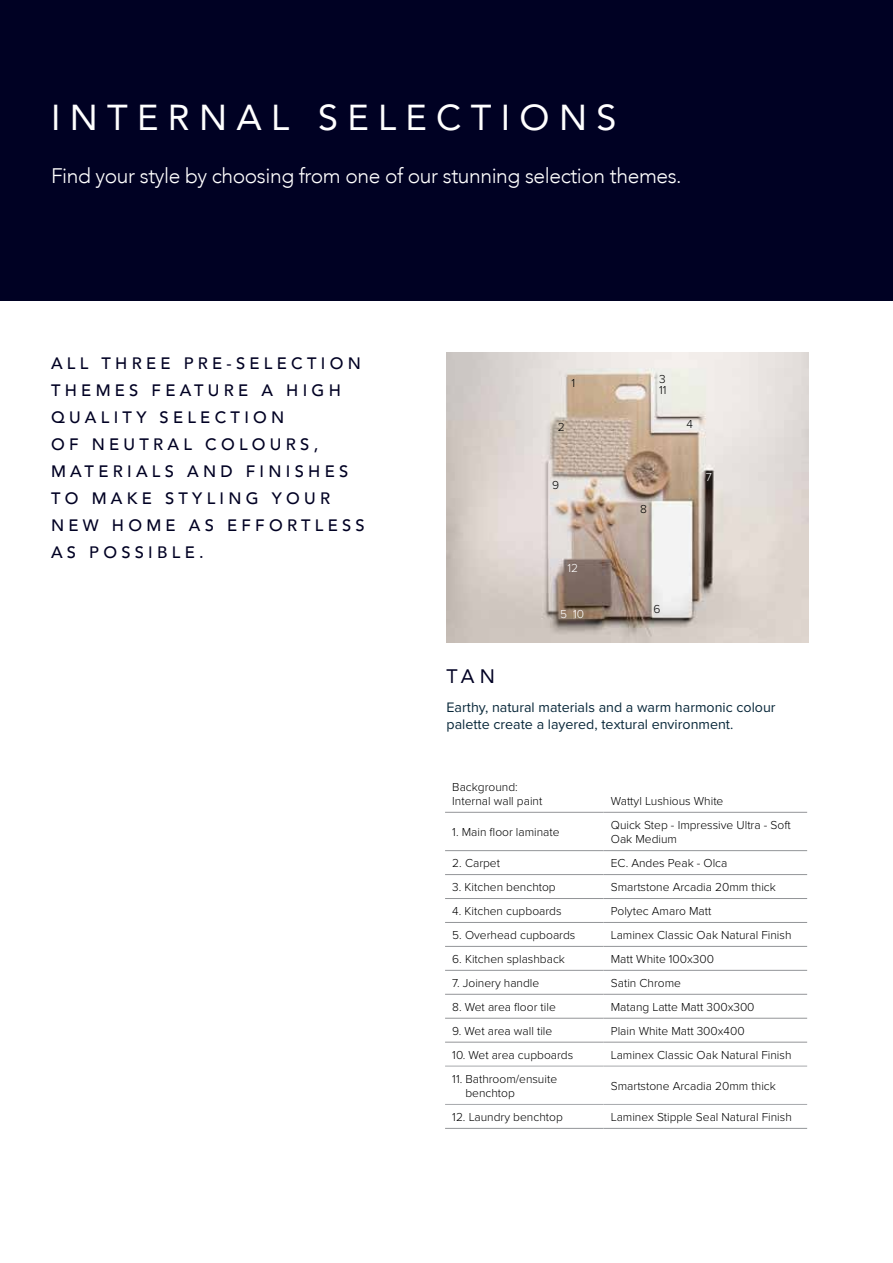
<style>
.page{position:relative;width:893px;height:1263px;background:#fff}
.page>*{position:absolute;margin:0;border:0;box-sizing:border-box;transform-origin:0 0}
.t1{font:36px "Avenir";letter-spacing:.26em;color:#fff}
.t2{font:300 21px "Avenir";letter-spacing:-.02em;color:#fff}
.t3{font:19.5px "Avenir";color:#000123}
.t4{font:500 16.5px/27px "Avenir";letter-spacing:.26em;color:#000123}
.t5{font:14.25px/16.5px "Proxima Nova";color:#09283a}
.t6{font:300 12px/14.4px "Proxima Nova";color:#000}
.t7{font:300 12px "Proxima Nova";color:#fff}
</style>
<div class="page">
<img style="left:446px;top:353px;width:362px;height:289px">
<hr style="left:445px;top:850px;width:159px;height:1px;background:#939598">
<hr style="left:604px;top:850px;width:203px;height:1px;background:#939598">
<hr style="left:445px;top:874px;width:159px;height:1px;background:#939598">
<hr style="left:604px;top:874px;width:203px;height:1px;background:#939598">
<hr style="left:445px;top:898px;width:159px;height:1px;background:#939598">
<hr style="left:604px;top:898px;width:203px;height:1px;background:#939598">
<hr style="left:445px;top:922px;width:159px;height:1px;background:#939598">
<hr style="left:604px;top:922px;width:203px;height:1px;background:#939598">
<hr style="left:445px;top:946px;width:159px;height:1px;background:#939598">
<hr style="left:604px;top:946px;width:203px;height:1px;background:#939598">
<hr style="left:445px;top:970px;width:159px;height:1px;background:#939598">
<hr style="left:604px;top:970px;width:203px;height:1px;background:#939598">
<hr style="left:445px;top:994px;width:159px;height:1px;background:#939598">
<hr style="left:604px;top:994px;width:203px;height:1px;background:#939598">
<hr style="left:445px;top:1018px;width:159px;height:1px;background:#939598">
<hr style="left:604px;top:1018px;width:203px;height:1px;background:#939598">
<hr style="left:445px;top:1042px;width:159px;height:1px;background:#939598">
<hr style="left:604px;top:1042px;width:203px;height:1px;background:#939598">
<hr style="left:445px;top:1128px;width:159px;height:1px;background:#939598">
<hr style="left:604px;top:1128px;width:203px;height:1px;background:#939598">
<hr style="left:445px;top:812px;width:159px;height:1px;background:#939598">
<hr style="left:604px;top:812px;width:203px;height:1px;background:#939598">
<hr style="left:445px;top:1066px;width:159px;height:1px;background:#a7a9ac">
<hr style="left:604px;top:1066px;width:203px;height:1px;background:#a7a9ac">
<hr style="left:445px;top:1104px;width:159px;height:1px;background:#a7a9ac">
<hr style="left:604px;top:1104px;width:203px;height:1px;background:#a7a9ac">
<div style="left:0;top:0;width:893px;height:300px;background:#000123"></div>
<h1 class="t1" style="left:51px;top:88px;width:567px">INTERNAL SELECTIONS</h1>
<h2 class="t2" style="left:51px;top:163px;width:632px">Find your style by choosing from one of our stunning selection themes.</h2>
<h3 class="t4" style="left:51px;top:349px;width:315px">ALL THREE PRE-SELECTION<br>THEMES FEATURE A HIGH<br>QUALITY SELECTION<br>OF NEUTRAL COLOURS,<br>MATERIALS AND FINISHES<br>TO MAKE STYLING YOUR<br>NEW HOME AS EFFORTLESS<br>AS POSSIBLE.</h3>
<p class="t6" style="left:571px;top:376px;width:5px">1</p>
<p class="t6" style="left:659px;top:375px;width:9px;line-height:10.5px">3<br>11</p>
<p class="t6" style="left:558px;top:420px;width:8px">2</p>
<p class="t6" style="left:686px;top:417px;width:8px">4</p>
<p class="t6" style="left:552px;top:478px;width:9px">9</p>
<p class="t6" style="left:640px;top:502px;width:8px">8</p>
<p class="t7" style="left:706px;top:470px;width:8px">7</p>
<p class="t7" style="left:568px;top:561px;width:12px">12</p>
<p class="t7" style="left:560px;top:607px;width:26px">5 10</p>
<p class="t6" style="left:654px;top:602px;width:9px">6</p>
<h3 class="t3" style="left:446px;top:660px;width:50px">TAN</h3>
<p class="t5" style="left:446px;top:700px;width:331px">Earthy, natural materials and a warm harmonic colour palette create a layered, textural environment.</p>
<p class="t6" style="left:452px;top:780px;width:92px">Background:<br>Internal wall paint</p>
<p class="t6" style="left:611px;top:794px;width:114px">Wattyl Lushious White</p>
<p class="t6" style="left:452px;top:825px;width:109px">1. Main floor laminate</p>
<p class="t6" style="left:611px;top:818px;width:181px">Quick Step - Impressive Ultra - Soft<br>Oak Medium</p>
<p class="t6" style="left:452px;top:856px;width:49px">2. Carpet</p>
<p class="t6" style="left:611px;top:856px;width:118px">EC. Andes Peak - Olca</p>
<p class="t6" style="left:452px;top:880px;width:105px">3. Kitchen benchtop</p>
<p class="t6" style="left:611px;top:880px;width:167px">Smartstone Arcadia 20mm thick</p>
<p class="t6" style="left:452px;top:904px;width:111px">4. Kitchen cupboards</p>
<p class="t6" style="left:611px;top:904px;width:102px">Polytec Amaro Matt</p>
<p class="t6" style="left:452px;top:928px;width:125px">5. Overhead cupboards</p>
<p class="t6" style="left:611px;top:928px;width:182px">Laminex Classic Oak Natural Finish</p>
<p class="t6" style="left:452px;top:952px;width:114px">6. Kitchen splashback</p>
<p class="t6" style="left:611px;top:952px;width:105px">Matt White 100x300</p>
<p class="t6" style="left:452px;top:976px;width:89px">7. Joinery handle</p>
<p class="t6" style="left:611px;top:976px;width:72px">Satin Chrome</p>
<p class="t6" style="left:452px;top:1000px;width:105px">8. Wet area floor tile</p>
<p class="t6" style="left:611px;top:1000px;width:145px">Matang Latte Matt 300x300</p>
<p class="t6" style="left:452px;top:1024px;width:102px">9. Wet area wall tile</p>
<p class="t6" style="left:611px;top:1024px;width:135px">Plain White Matt 300x400</p>
<p class="t6" style="left:452px;top:1048px;width:123px">10. Wet area cupboards</p>
<p class="t6" style="left:611px;top:1048px;width:182px">Laminex Classic Oak Natural Finish</p>
<p class="t6" style="left:465px;top:1072px;width:93px;text-indent:-13px">11. Bathroom/ensuite benchtop</p>
<p class="t6" style="left:611px;top:1079px;width:167px">Smartstone Arcadia 20mm thick</p>
<p class="t6" style="left:452px;top:1110px;width:112px">12. Laundry benchtop</p>
<p class="t6" style="left:611px;top:1110px;width:183px">Laminex Stipple Seal Natural Finish</p>
</div>
